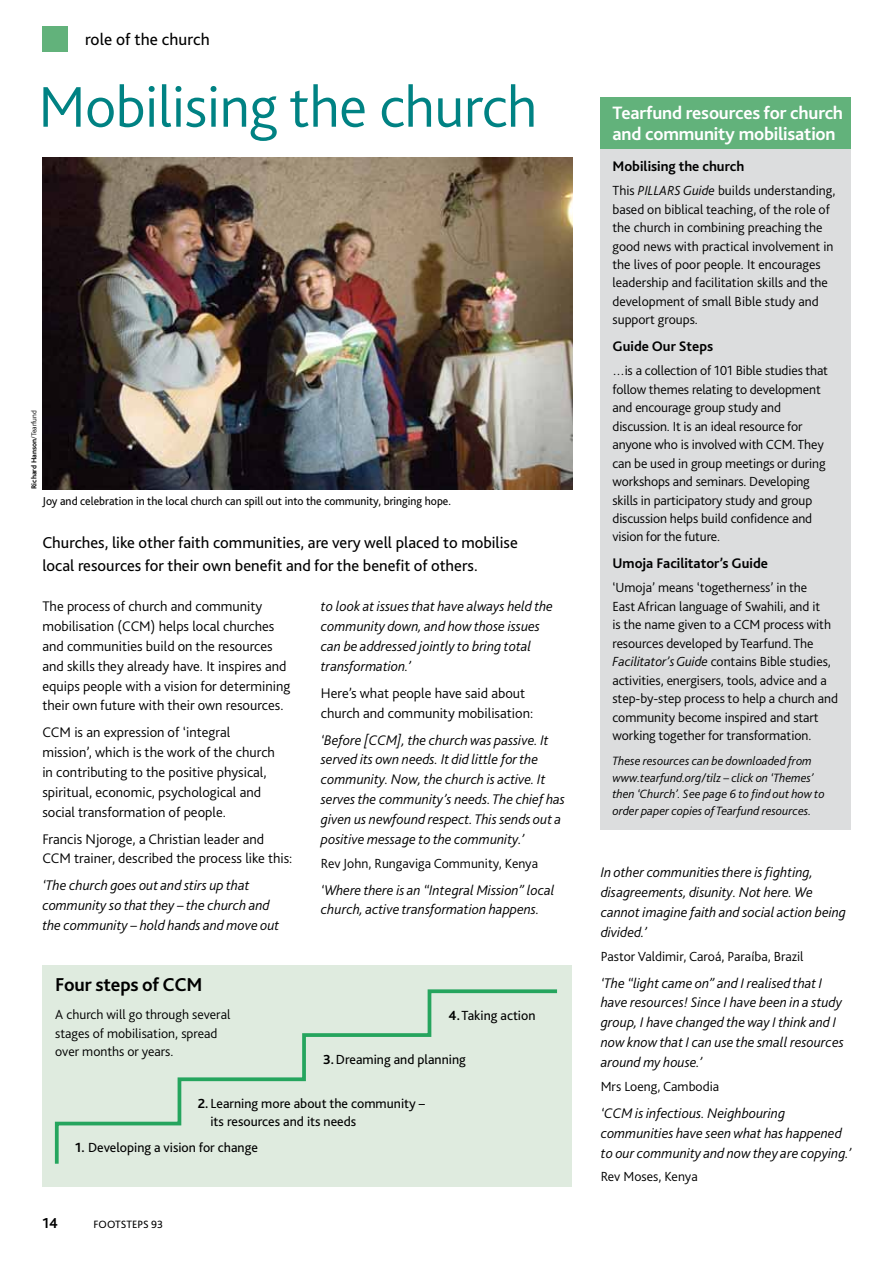
<style>
.page{position:relative;width:893px;height:1263px;background:#fff}
.page>*{position:absolute;margin:0;border:0;box-sizing:border-box;transform-origin:0 0}
.t1{font:300 60px "Bliss 2";letter-spacing:-.01em;color:#008283}
.t2{font:700 19.5px "Bliss 2";letter-spacing:-.01em;color:#000}
.t3{font:700 18.75px "Bliss 2";letter-spacing:-.01em;color:#fff}
.t4{font:17.25px "Bliss 2";letter-spacing:.005em;color:#000}
.t5{font:16.5px/23px "Bliss 2";color:#000}
.t6{font:700 15px "Bliss 2";color:#000}
.t7{font:italic 300 14.55px/19.8px "Bliss 2";color:#000}
.t8{font:300 14.55px/19.8px "Bliss 2";color:#000}
.t9{font:700 14.55px "Bliss 2";color:#000}
.t10{font:300 13.8px/18.5px "Bliss 2";letter-spacing:-.005em;color:#000}
.t11{font:13.8px/18.5px "Bliss 2";color:#000}
.t12{font:italic 300 12.6px/16.5px "Bliss 2";color:#000}
.t13{font:12px "Bliss 2";color:#000}
.t14{font:11.1px "Bliss 2";color:#000}
.t15{font:700 7.5px "Bliss 2";color:#000}
.s1{font-weight:300}
.s2{font-weight:700}
.s3{font-style:italic}
</style>
<div class="page">
<div style="left:43px;top:26px;width:25px;height:25px;background:#62b27b"></div>
<div style="left:600px;top:149px;width:250px;height:680px;background:#dcddde"></div>
<div style="left:600px;top:98px;width:250px;height:51px;background:#62b27b"></div>
<img style="left:43px;top:157px;width:529px;height:332px">
<div style="left:43px;top:965px;width:529px;height:221px;background:#dfebdf"></div>
<svg style="left:54px;top:989px;width:504px;height:175px"></svg>
<p class="t4" style="left:85px;top:28px;width:126px">role of the church</p>
<h1 class="t1" style="left:38px;top:70px;width:501px">Mobilising the church</h1>
<p class="t15" style="left:29px;top:489px;width:80px;rotate:-90deg">Richard H anson<span class="s1">/Tearfund</span></p>
<p class="t13" style="left:43px;top:494px;width:410px">Joy and celebration in the local church can spill out into the community, bringing hope.</p>
<p class="t5" style="left:42px;top:531px;width:477px">Churches, like other faith communities, are very well placed to mobilise local resources for their own benefit and for the benefit of others.</p>
<p class="t8" style="left:42px;top:596px;width:249px">The process of church and community mobilisation (CCM) helps local churches and communities build on the resources and skills they already have. It inspires and equips people with a vision for determining their own future with their own resources.</p>
<p class="t8" style="left:42px;top:722px;width:234px">CCM is an expression of ‘integral mission’, which is the work of the church in contributing to the positive physical, spiritual, economic, psychological and social transformation of people.</p>
<p class="t8" style="left:42px;top:828px;width:252px">Francis Njoroge, a Christian leader and<br>CCM trainer, described the process like this:</p>
<p class="t7" style="left:42px;top:875px;width:238px">‘The church goes out and stirs up that community so that they – the church and the community – hold hands and move out</p>
<h2 class="t2" style="left:55px;top:972px;width:149px">Four steps of CC M</h2>
<p class="t10" style="left:55px;top:1005px;width:177px">A church will go through several stages of mobilisation, spread over months or years.</p>
<p class="t7" style="left:321px;top:596px;width:234px">to look at issues that have always held the community down, and how those issues can be addressed jointly to bring total transformation.’</p>
<p class="t8" style="left:321px;top:683px;width:214px">Here’s what people have said about church and community mobilisation:</p>
<p class="t7" style="left:321px;top:729px;width:246px">‘Before [CCM], the church was passive. It served its own needs. It did little for the community. Now, the church is active. It serves the community’s needs. The chief has given us newfound respect. This sends out a positive message to the community.’</p>
<p class="t10" style="left:321px;top:853px;width:219px">Rev John, Rungaviga Community, Kenya</p>
<p class="t7" style="left:321px;top:879px;width:235px">‘Where there is an “Integral Mission” local church, active transformation happens.</p>
<p class="t11" style="left:449px;top:1005px;width:88px"><span class="s2">4.</span>Taking action</p>
<p class="t11" style="left:323px;top:1049px;width:144px"><span class="s2">3.</span>Dreaming and planning</p>
<p class="t11" style="left:210px;top:1094px;width:216px;text-indent:-13px"><span class="s2">2.</span> Learning more about the community – its resources and its needs</p>
<p class="t11" style="left:75px;top:1138px;width:184px"><span class="s2">1.</span> Developing a vision for change</p>
<p class="t6" style="left:43px;top:1213px;width:17px">14</p>
<p class="t14" style="left:94px;top:1217px;width:71px">FOOTSTEPS 93</p>
<h3 class="t3" style="left:612px;top:101px;width:232px">Tearfund resources for church</h3>
<h3 class="t3" style="left:612px;top:122px;width:225px">and community mobilisation</h3>
<p class="t9" style="left:612px;top:157px;width:133px">Mobilising the church</p>
<p class="t10" style="left:612px;top:181px;width:224px">This <span class="s3">PILLARS Guide</span> builds understanding, based on biblical teaching, of the role of the church in combining preaching the good news with practical involvement in the lives of poor people. It encourages leadership and facilitation skills and the development of small Bible study and support groups.</p>
<p class="t9" style="left:612px;top:337px;width:102px">Guide Our Steps</p>
<p class="t10" style="left:612px;top:361px;width:217px">…is a collection of 101 Bible studies that follow themes relating to development and encourage group study and discussion. It is an ideal resource for anyone who is involved with CCM. They can be used in group meetings or during workshops and seminars. Developing skills in participatory study and group discussion helps build confidence and vision for the future.</p>
<p class="t9" style="left:612px;top:555px;width:157px">Umoja Facilitator’s Guide</p>
<p class="t10" style="left:612px;top:578px;width:227px">‘Umoja’ means ‘togetherness’ in the<br>East African language of Swahili, and it<br>is the name given to a CCM process with resources developed by Tearfund. The <span class="s3">Facilitator’s Guide</span> contains Bible studies, activities, energisers, tools, advice and a step-by-step process to help a church and community become inspired and start working together for transformation.</p>
<p class="t12" style="left:612px;top:752px;width:214px">These resources can be downloaded from www.tearfund.org/tilz – click on ‘Themes’ then ‘Church’. See page 6 to find out how to order paper copies of Tearfund resources.</p>
<p class="t7" style="left:601px;top:862px;width:247px">In other communities there is fighting, disagreements, disunity. Not here. We cannot imagine faith and social action being divided.’</p>
<p class="t10" style="left:601px;top:946px;width:204px">Pastor Valdimir, Caroá, Paraíba, Brazil</p>
<p class="t7" style="left:601px;top:972px;width:245px">‘The “light came on” and I realised that I have resources! Since I have been in a study group, I have changed the way I think and I now know that I can use the small resources around my house.’</p>
<p class="t10" style="left:601px;top:1077px;width:120px">Mrs Loeng, Cambodia</p>
<p class="t7" style="left:601px;top:1103px;width:252px">‘CCM is infectious. Neighbouring communities have seen what has happened to our community and now they are copying.’</p>
<p class="t10" style="left:601px;top:1167px;width:99px">Rev Moses, Kenya</p>
</div>
